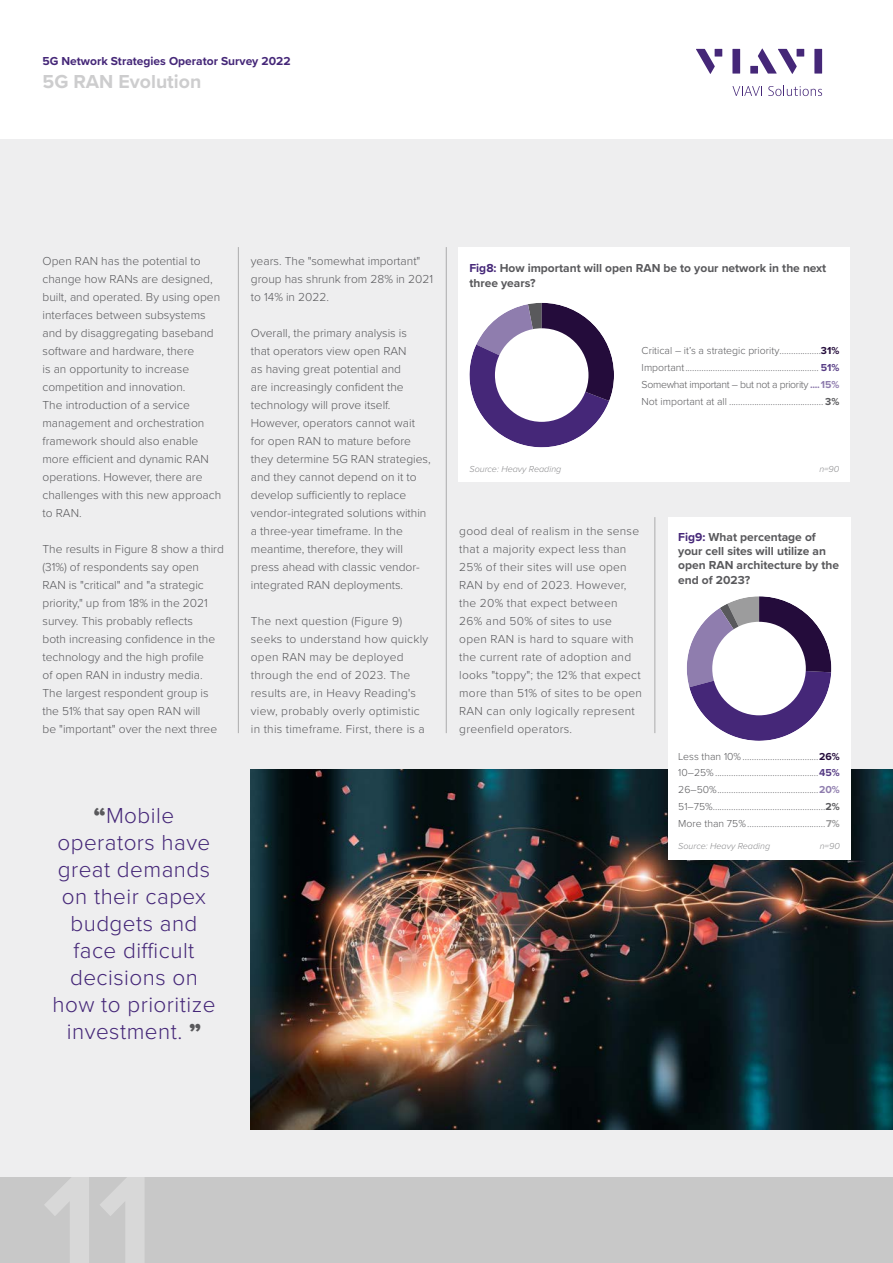
<style>
.page{position:relative;width:893px;height:1263px;background:#fff}
.page>*{position:absolute;margin:0;border:0;box-sizing:border-box;transform-origin:0 0}
.t1{font:300 22.5px/27px "Proxima Nova";letter-spacing:.02em;color:#452778;text-align:center}
.t2{font:700 19.5px "Proxima Nova";color:#cdcdce}
.t3{font:300 12px/18px "Proxima Nova";color:#59595c}
.t4{font:300 12px/18px "Proxima Nova";letter-spacing:.02em;color:#59595c}
.t5{font:700 12px/14.4px "Proxima Nova";color:#59595c}
.t6{font:700 12px "Proxima Nova";color:#452778}
.t7{font:300 10.5px/16.8px "Proxima Nova";color:#59595c;text-align:justify}
.t8{font:italic 300 9px "Proxima Nova";color:#8b8b8d}
.s1{font-weight:900;color:#59595c}
.s2{color:#452778}
.s3{font-weight:700;color:#240c3b}
.s4{font-weight:700;color:#573d85}
.s5{font-weight:700;color:#8f7dae}
.s6{font-weight:700}
.s7{font-weight:700;color:#9c9c9d}
</style>
<div class="page">
<div style="left:0;top:139px;width:893px;height:1124px;background:#eeeeef"></div>
<img style="left:251px;top:769px;width:642px;height:360px">
<svg style="left:696px;top:49px;width:19px;height:25px"></svg>
<div style="left:715px;top:49px;width:7px;height:8px;background:#452778"></div>
<div style="left:732px;top:49px;width:8px;height:25px;background:#452778"></div>
<div style="left:797px;top:49px;width:7px;height:8px;background:#452778"></div>
<div style="left:814px;top:49px;width:8px;height:25px;background:#452778"></div>
<svg style="left:758px;top:49px;width:39px;height:25px"></svg>
<div style="left:750px;top:66px;width:8px;height:8px;background:#452778"></div>
<svg style="left:732px;top:86px;width:90px;height:10px"></svg>
<hr style="left:446px;top:247px;width:1px;height:486px;background:#acacad">
<hr style="left:655px;top:517px;width:1px;height:216px;background:#acacad">
<hr style="left:238px;top:247px;width:1px;height:486px;background:#acacad">
<div style="left:459px;top:247px;width:391px;height:235px;background:#fff"></div>
<svg style="left:469px;top:303px;width:145px;height:144px"></svg>
<div style="left:668px;top:517px;width:182px;height:342px;background:#fff"></div>
<svg style="left:687px;top:596px;width:144px;height:145px"></svg>
<div style="left:0;top:1178px;width:893px;height:85px;background:#c8c8c8"></div>
<p class="t6" style="left:43px;top:52px;width:250px">5G Network Strategies Operator Survey 2022</p>
<h2 class="t2" style="left:43px;top:67px;width:160px">5G RAN Evolution</h2>
<p class="t3" style="left:43px;top:251px;width:180px">Open RAN has the potential to change how RANs are designed, built, and operated. By using open interfaces between subsystems and by disaggregating baseband software and hardware, there<br>is an opportunity to increase competition and innovation.<br>The introduction of a service management and orchestration framework should also enable more efficient and dynamic RAN operations. However, there are challenges with this new approach to RAN.</p>
<p class="t3" style="left:43px;top:539px;width:183px">The results in Figure 8 show a third (31%) of respondents say open<br>RAN is "critical" and "a strategic priority," up from 18% in the 2021 survey. This probably reflects<br>both increasing confidence in the technology and the high profile<br>of open RAN in industry media.<br>The largest respondent group is the 51% that say open RAN will<br>be "important" over the next three</p>
<h1 class="t1" style="left:52px;top:801px;width:164px"><span class="s1">“</span>Mobile operators have great demands on their capex budgets and face difficult decisions on how to prioritize investment. <span class="s1">”</span></h1>
<p class="t3" style="left:251px;top:251px;width:184px">years. The "somewhat important" group has shrunk from 28% in 2021 to 14% in 2022.</p>
<p class="t3" style="left:251px;top:323px;width:181px">Overall, the primary analysis is<br>that operators view open RAN<br>as having great potential and<br>are increasingly confident the technology will prove itself.<br>However, operators cannot wait for open RAN to mature before they determine 5G RAN strategies, and they cannot depend on it to develop sufficiently to replace vendor-integrated solutions within a three-year timeframe. In the meantime, therefore, they will press ahead with classic vendor&shy;integrated RAN deployments.</p>
<p class="t4" style="left:251px;top:611px;width:179px">The next question (Figure 9) seeks to understand how quickly open RAN may be deployed through the end of 2023. The results are, in Heavy Reading's view, probably overly optimistic in this timeframe. First, there is a</p>
<p class="t5" style="left:469px;top:261px;width:358px"><span class="s2">Fig8:</span> How important will open RAN be to your network in the next three years?</p>
<p class="t7" style="left:642px;top:341px;width:199px">Critical – it’s a strategic priority..................<span class="s3">31% </span>Important.......................................................... <span class="s4">51% </span>Somewhat important – but not a priority <span class="s5">....15% </span>Not important at all ......................................... <span class="s6">3%</span></p>
<p class="t8" style="left:469px;top:462px;width:93px">Source: Heavy Reading</p>
<p class="t8" style="left:819px;top:462px;width:22px">n=90</p>
<p class="t4" style="left:459px;top:521px;width:184px">good deal of realism in the sense that a majority expect less than<br>25% of their sites will use open<br>RAN by end of 2023. However, the 20% that expect between<br>26% and 50% of sites to use open RAN is hard to square with the current rate of adoption and looks "toppy"; the 12% that expect more than 51% of sites to be open<br>RAN can only logically represent greenfield operators.</p>
<p class="t5" style="left:678px;top:529px;width:162px"><span class="s2">Fig9:</span> What percentage of your cell sites will utilize an open RAN architecture by the end of 2023?</p>
<p class="t7" style="left:678px;top:747px;width:163px">Less than 10%.................................<span class="s3">26% </span>10–25%.............................................<span class="s4">45% </span>26–50%............................................<span class="s5">20% </span>51–75%.................................................<span class="s6">2% </span>More than 75%..................................<span class="s7">7%</span></p>
<p class="t8" style="left:678px;top:839px;width:93px">Source: Heavy Reading</p>
<p class="t8" style="left:820px;top:839px;width:22px">n=90</p>
</div>
